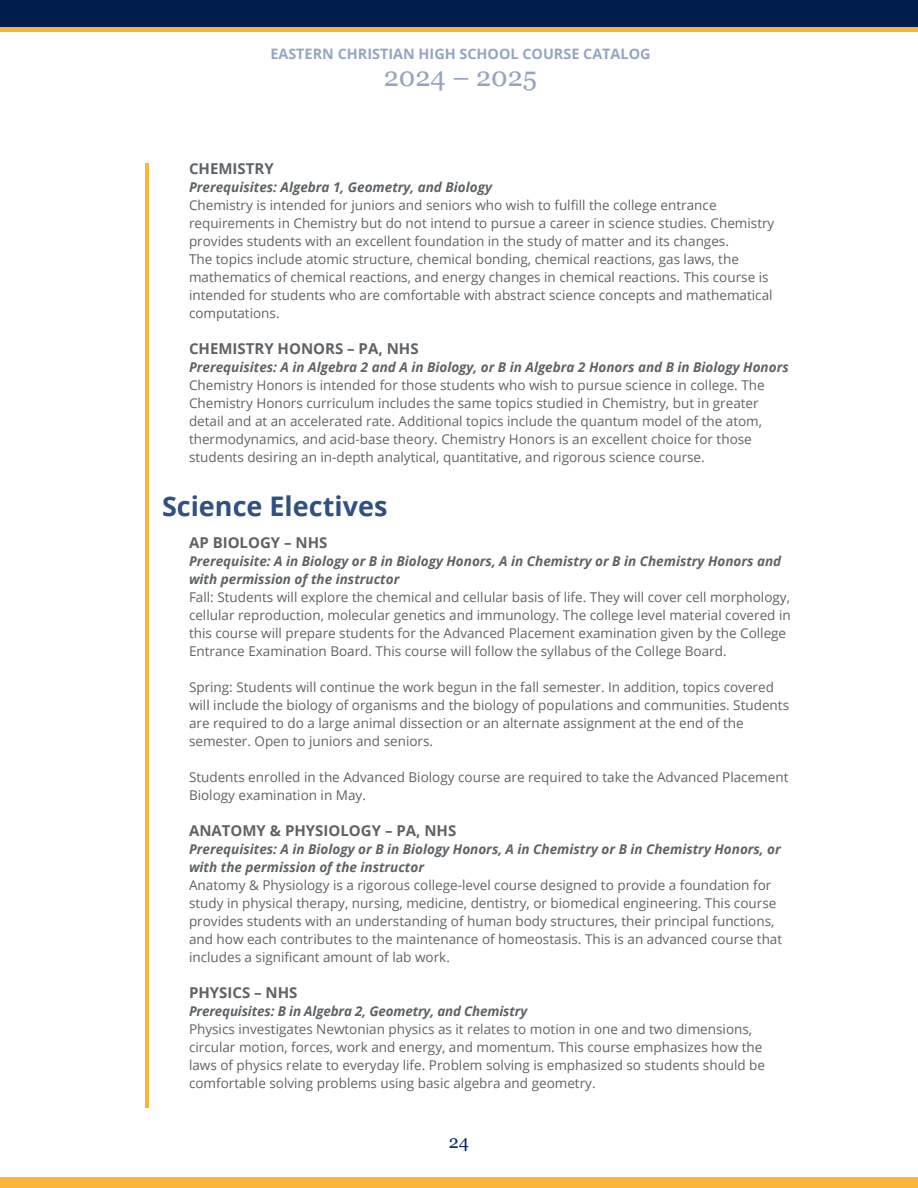
<style>
.page{position:relative;width:918px;height:1188px;background:#fff}
.page>*{position:absolute;margin:0;border:0;box-sizing:border-box;transform-origin:0 0}
.t1{font:700 27px "Open Sans";color:#2f5082}
.t2{font:27px "Georgia";color:#96a4c3}
.t3{font:18px "Georgia";color:#002e64}
.t4{font:700 15px "Open Sans";color:#5e6367}
.t5{font:700 14.4px "Open Sans";color:#96a4c3}
.t6{font:13.5px/18px "Open Sans";color:#5e6367}
.t7{font:italic 700 13.5px/18px "Open Sans";color:#5e6367}
</style>
<div class="page">
<div style="left:0;top:0;width:918px;height:27px;background:#001d4e"></div>
<div style="left:0;top:27px;width:918px;height:5px;background:#fcb53b"></div>
<div style="left:0;top:1177px;width:918px;height:11px;background:#fcb53b"></div>
<hr style="left:145px;top:163px;width:3px;height:945px;background:#fcb53b">
<p class="t5" style="left:270px;top:43px;width:382px">EASTERN CHRISTIAN HIGH SCHOOL COURSE CATALOG</p>
<h1 class="t2" style="left:384px;top:57px;width:155px">2024 – 2025</h1>
<p class="t4" style="left:189px;top:158px;width:86px">CHEMISTRY</p>
<p class="t7" style="left:189px;top:178px;width:305px">Prerequisites: Algebra 1, Geometry, and Biology</p>
<p class="t6" style="left:189px;top:196px;width:587px">Chemistry is intended for juniors and seniors who wish to fulfill the college entrance requirements in Chemistry but do not intend to pursue a career in science studies. Chemistry provides students with an excellent foundation in the study of matter and its changes.<br>The topics include atomic structure, chemical bonding, chemical reactions, gas laws, the mathematics of chemical reactions, and energy changes in chemical reactions. This course is intended for students who are comfortable with abstract science concepts and mathematical computations.</p>
<p class="t4" style="left:189px;top:338px;width:231px">CHEMISTRY HONORS – PA, NHS</p>
<p class="t7" style="left:189px;top:358px;width:601px">Prerequisites: A in Algebra 2 and A in Biology, or B in Algebra 2 Honors and B in Biology Honors</p>
<p class="t6" style="left:189px;top:376px;width:577px">Chemistry Honors is intended for those students who wish to pursue science in college. The Chemistry Honors curriculum includes the same topics studied in Chemistry, but in greater detail and at an accelerated rate. Additional topics include the quantum model of the atom, thermodynamics, and acid-base theory. Chemistry Honors is an excellent choice for those students desiring an in-depth analytical, quantitative, and rigorous science course.</p>
<p class="t1" style="left:162px;top:487px;width:227px">Science Electives</p>
<p class="t4" style="left:189px;top:532px;width:140px">AP BIOLOGY – NHS</p>
<p class="t7" style="left:189px;top:552px;width:594px">Prerequisite: A in Biology or B in Biology Honors, A in Chemistry or B in Chemistry Honors and with permission of the instructor</p>
<p class="t6" style="left:189px;top:588px;width:603px">Fall: Students will explore the chemical and cellular basis of life. They will cover cell morphology, cellular reproduction, molecular genetics and immunology. The college level material covered in this course will prepare students for the Advanced Placement examination given by the College Entrance Examination Board. This course will follow the syllabus of the College Board.</p>
<p class="t6" style="left:189px;top:678px;width:602px">Spring: Students will continue the work begun in the fall semester. In addition, topics covered will include the biology of organisms and the biology of populations and communities. Students are required to do a large animal dissection or an alternate assignment at the end of the semester. Open to juniors and seniors.</p>
<p class="t6" style="left:189px;top:768px;width:601px">Students enrolled in the Advanced Biology course are required to take the Advanced Placement<br>Biology examination in May.</p>
<p class="t4" style="left:189px;top:820px;width:269px">ANATOMY &amp; PHYSIOLOGY – PA, NHS</p>
<p class="t7" style="left:189px;top:840px;width:593px">Prerequisites: A in Biology or B in Biology Honors, A in Chemistry or B in Chemistry Honors, or with the permission of the instructor</p>
<p class="t6" style="left:189px;top:876px;width:595px">Anatomy &amp; Physiology is a rigorous college-level course designed to provide a foundation for study in physical therapy, nursing, medicine, dentistry, or biomedical engineering. This course provides students with an understanding of human body structures, their principal functions, and how each contributes to the maintenance of homeostasis. This is an advanced course that includes a significant amount of lab work.</p>
<p class="t4" style="left:189px;top:982px;width:110px">PHYSICS – NHS</p>
<p class="t7" style="left:189px;top:1002px;width:340px">Prerequisites: B in Algebra 2, Geometry, and Chemistry</p>
<p class="t6" style="left:189px;top:1020px;width:578px">Physics investigates Newtonian physics as it relates to motion in one and two dimensions, circular motion, forces, work and energy, and momentum. This course emphasizes how the laws of physics relate to everyday life. Problem solving is emphasized so students should be comfortable solving problems using basic algebra and geometry.</p>
<h2 class="t3" style="left:449px;top:1128px;width:22px">24</h2>
</div>
